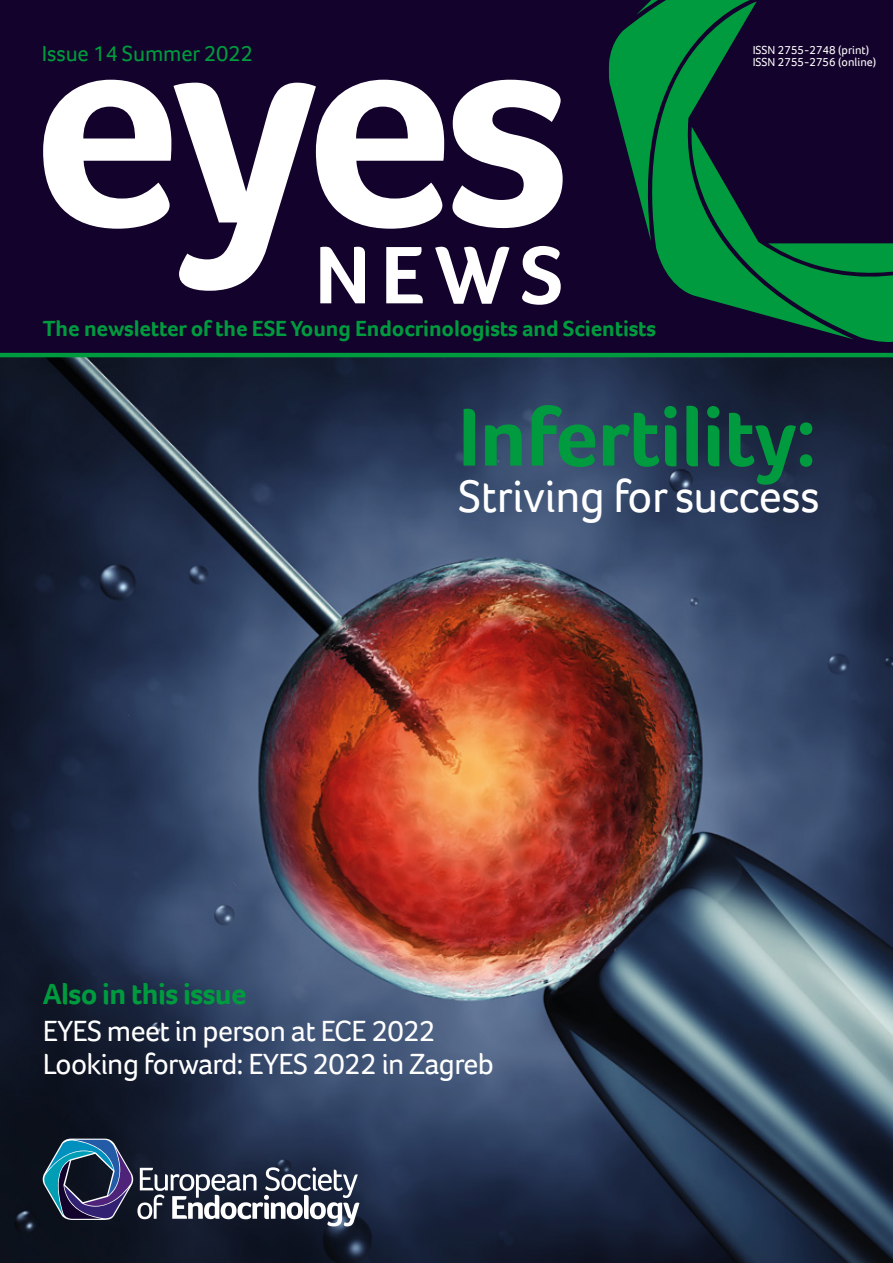
<style>
.page{position:relative;width:893px;height:1263px;background:#fff}
.page>*{position:absolute;margin:0;border:0;box-sizing:border-box;transform-origin:0 0}
.t1{font:700 295.5px "Foco";color:#fff}
.t2{font:700 84.3px "Foco";letter-spacing:-.01em;color:#009b3e}
.t3{font:700 84px "Foco";color:#fff}
.t4{font:46.8px "Foco";letter-spacing:-.01em;color:#fff}
.t5{font:30px/33px "Foco";letter-spacing:-.02em;color:#fff}
.t6{font:700 30px "Foco";letter-spacing:-.02em;color:#009b3e}
.t7{font:700 22.5px "Foco";letter-spacing:-.005em;color:#009b3e}
.t8{font:22.5px "Foco";letter-spacing:-.005em;color:#009b3e}
.t9{font:12px/12px "Foco";color:#fff}
</style>
<div class="page">
<img style="left:0;top:357px;width:893px;height:906px">
<div style="left:0;top:0;width:893px;height:354px;background:#13022b"></div>
<svg style="left:608px;top:20px;width:28px;height:164px;fill:#009b3e"></svg>
<svg style="left:636px;top:0;width:257px;height:342px"></svg>
<svg style="left:42px;top:1138px;width:317px;height:88px;background:#3e4b60"></svg>
<hr style="left:0;top:353px;width:893px;height:4px;background:#009b3e">
<p class="t8" style="left:42px;top:39px;width:213px">Issue 14 Summer 2022</p>
<h1 class="t1" style="left:30px;top:-72px;width:543px">eyes</h1>
<h3 class="t3" style="left:315px;top:219px;width:250px">NEWS</h3>
<p class="t7" style="left:43px;top:314px;width:615px">The newsletter of the ESE Young Endocrinologists and Scientists</p>
<p class="t9" style="left:753px;top:44px;width:125px">ISSN 2755-2748 (print)<br>ISSN 2755-2756 (online)</p>
<h2 class="t2" style="left:458px;top:381px;width:360px">Infertility:</h2>
<h3 class="t4" style="left:458px;top:466px;width:363px">Striving for success</h3>
<p class="t6" style="left:43px;top:974px;width:205px">Also in this issue</p>
<p class="t5" style="left:43px;top:1014px;width:453px">EYES meet in person at ECE 2022<br>Looking forward: EYES 2022 in Zagreb</p>
</div>
